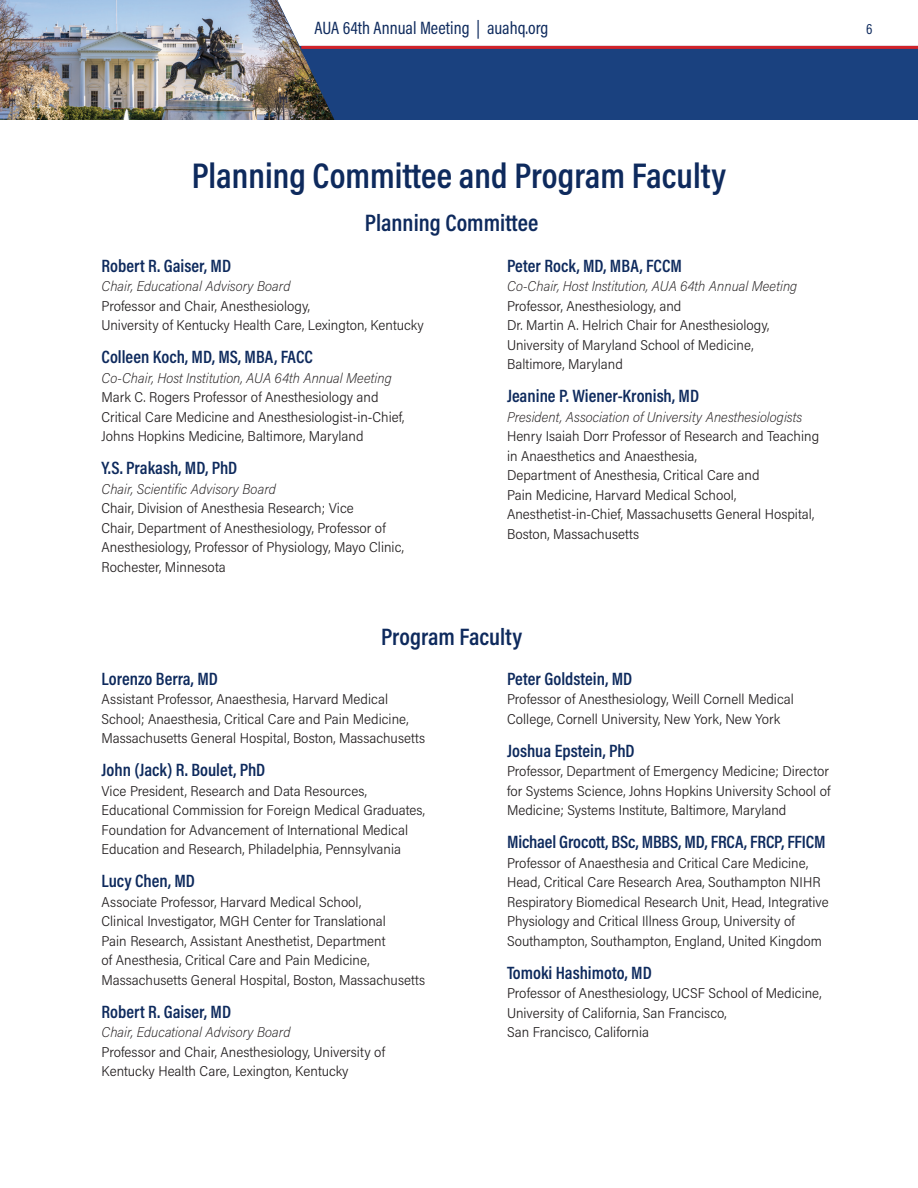
<style>
.page{position:relative;width:918px;height:1188px;background:#fff}
.page>*{position:absolute;margin:0;border:0;box-sizing:border-box;transform-origin:0 0}
.t1{font:600 36px "Acumin Pro Cond";color:#0e2a5d}
.t2{font:600 24px "Acumin Pro Cond";color:#0e2a5d}
.t3{font:600 18px "Acumin Pro Cond";color:#0e2a5d}
.t4{font:18px "Acumin Pro Cond";color:#0e2a5d}
.t5{font:15px "Acumin Pro Cond";color:#0e2a5d}
.t6{font:300 14.25px/19.5px "Acumin Pro Semi Cond";color:#231f20}
.t7{font:italic 200 14.25px "Acumin Pro Semi Cond";color:#231f20}
</style>
<div class="page">
<div style="left:0;top:0;width:918px;height:120px;background:#1a417f"></div>
<div style="left:339px;top:0;width:579px;height:46px;background:#fff"></div>
<hr style="left:301px;top:46px;width:617px;height:3px;background:#d1232a">
<img style="left:0;top:0;width:339px;height:120px">
<p class="t4" style="left:315px;top:16px;width:235px">AUA 64th Annual Meeting | auahq.org</p>
<p class="t5" style="left:866px;top:19px;width:8px">6</p>
<p class="t1" style="left:192px;top:152px;width:536px">Planning Committee and Program Faculty</p>
<p class="t2" style="left:365px;top:207px;width:175px">Planning Committee</p>
<p class="t3" style="left:102px;top:254px;width:131px">Robert R. Gaiser, MD</p>
<p class="t7" style="left:102px;top:276px;width:191px">Chair, Educational Advisory Board</p>
<p class="t6" style="left:102px;top:296px;width:210px">Professor and Chair, Anesthesiology,</p>
<p class="t6" style="left:102px;top:315px;width:324px">University of Kentucky Health Care, Lexington, Kentucky</p>
<p class="t3" style="left:102px;top:345px;width:213px">Colleen Koch, MD, MS, MBA, FACC</p>
<p class="t7" style="left:102px;top:368px;width:292px">Co-Chair, Host Institution, AUA 64th Annual Meeting</p>
<p class="t6" style="left:102px;top:387px;width:279px">Mark C. Rogers Professor of Anesthesiology and</p>
<p class="t6" style="left:102px;top:407px;width:304px">Critical Care Medicine and Anesthesiologist-in-Chief,</p>
<p class="t6" style="left:102px;top:426px;width:264px">Johns Hopkins Medicine, Baltimore, Maryland</p>
<p class="t3" style="left:102px;top:456px;width:137px">Y.S. Prakash, MD, PhD</p>
<p class="t7" style="left:102px;top:479px;width:176px">Chair, Scientific Advisory Board</p>
<p class="t6" style="left:102px;top:498px;width:304px">Chair, Division of Anesthesia Research; Vice<br>Chair, Department of Anesthesiology, Professor of Anesthesiology, Professor of Physiology, Mayo Clinic, Rochester, Minnesota</p>
<p class="t3" style="left:507px;top:254px;width:176px">Peter Rock, MD, MBA, FCCM</p>
<p class="t7" style="left:507px;top:276px;width:292px">Co-Chair, Host Institution, AUA 64th Annual Meeting</p>
<p class="t6" style="left:507px;top:296px;width:176px">Professor, Anesthesiology, and</p>
<p class="t6" style="left:507px;top:315px;width:264px">Dr. Martin A. Helrich Chair for Anesthesiology,</p>
<p class="t6" style="left:507px;top:335px;width:248px">University of Maryland School of Medicine,</p>
<p class="t6" style="left:507px;top:354px;width:117px">Baltimore, Maryland</p>
<p class="t3" style="left:507px;top:384px;width:194px">Jeanine P. Wiener-Kronish, MD</p>
<p class="t7" style="left:507px;top:407px;width:297px">President, Association of University Anesthesiologists</p>
<p class="t6" style="left:507px;top:426px;width:314px">Henry Isaiah Dorr Professor of Research and Teaching in Anaesthetics and Anaesthesia,</p>
<p class="t6" style="left:507px;top:465px;width:254px">Department of Anesthesia, Critical Care and</p>
<p class="t6" style="left:507px;top:485px;width:231px">Pain Medicine, Harvard Medical School,</p>
<p class="t6" style="left:507px;top:504px;width:309px">Anesthetist-in-Chief, Massachusetts General Hospital,</p>
<p class="t6" style="left:507px;top:524px;width:134px">Boston, Massachusetts</p>
<p class="t2" style="left:381px;top:621px;width:143px">Program Faculty</p>
<p class="t3" style="left:102px;top:667px;width:118px">Lorenzo Berra, MD</p>
<p class="t6" style="left:102px;top:689px;width:325px">Assistant Professor, Anaesthesia, Harvard Medical<br>School; Anaesthesia, Critical Care and Pain Medicine,<br>Massachusetts General Hospital, Boston, Massachusetts</p>
<p class="t3" style="left:102px;top:758px;width:165px">John (Jack) R. Boulet, PhD</p>
<p class="t6" style="left:102px;top:780px;width:325px">Vice President, Research and Data Resources, Educational Commission for Foreign Medical Graduates, Foundation for Advancement of International Medical Education and Research, Philadelphia, Pennsylvania</p>
<p class="t3" style="left:102px;top:869px;width:95px">Lucy Chen, MD</p>
<p class="t6" style="left:102px;top:891px;width:261px">Associate Professor, Harvard Medical School,</p>
<p class="t6" style="left:102px;top:911px;width:325px">Clinical Investigator, MGH Center for Translational<br>Pain Research, Assistant Anesthetist, Department<br>of Anesthesia, Critical Care and Pain Medicine, Massachusetts General Hospital, Boston, Massachusetts</p>
<p class="t3" style="left:102px;top:1000px;width:131px">Robert R. Gaiser, MD</p>
<p class="t7" style="left:102px;top:1022px;width:191px">Chair, Educational Advisory Board</p>
<p class="t6" style="left:102px;top:1041px;width:285px">Professor and Chair, Anesthesiology, University of<br>Kentucky Health Care, Lexington, Kentucky</p>
<p class="t3" style="left:507px;top:667px;width:127px">Peter Goldstein, MD</p>
<p class="t6" style="left:507px;top:689px;width:288px">Professor of Anesthesiology, Weill Cornell Medical<br>College, Cornell University, New York, New York</p>
<p class="t3" style="left:507px;top:739px;width:129px">Joshua Epstein, PhD</p>
<p class="t6" style="left:507px;top:761px;width:325px;text-align:justify">Professor, Department of Emergency Medicine; Director for Systems Science, Johns Hopkins University School of Medicine; Systems Institute, Baltimore, Maryland</p>
<p class="t3" style="left:507px;top:830px;width:320px">Michael Grocott, BSc, MBBS, MD, FRCA, FRCP, FFICM</p>
<p class="t6" style="left:507px;top:852px;width:323px">Professor of Anaesthesia and Critical Care Medicine, Head, Critical Care Research Area, Southampton NIHR Respiratory Biomedical Research Unit, Head, Integrative Physiology and Critical Illness Group, University of Southampton, Southampton, England, United Kingdom</p>
<p class="t3" style="left:507px;top:961px;width:146px">Tomoki Hashimoto, MD</p>
<p class="t6" style="left:507px;top:983px;width:316px">Professor of Anesthesiology, UCSF School of Medicine,<br>University of California, San Francisco,</p>
<p class="t6" style="left:507px;top:1022px;width:144px">San Francisco, California</p>
</div>
